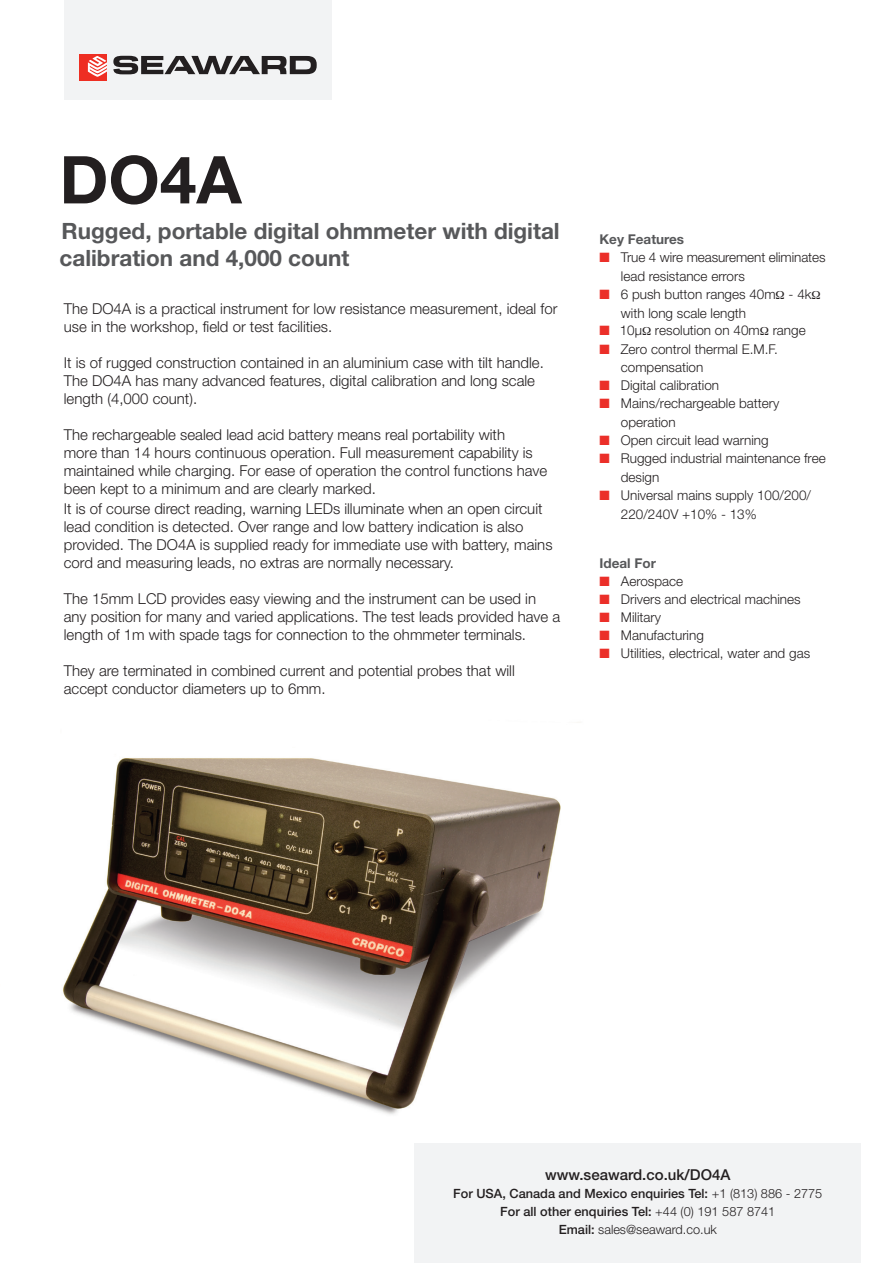
<style>
.page{position:relative;width:893px;height:1263px;background:#fff}
.page>*{position:absolute;margin:0;border:0;box-sizing:border-box;transform-origin:0 0}
.t1{font:700 66px "Helvetica Neue";color:#231f20}
.t2{font:700 22.5px/27px "Helvetica Neue";color:#57585a}
.t3{font:300 15px/18px "Helvetica Neue";color:#231f20}
.t4{font:500 15px "Helvetica Neue";color:#231f20}
.t5{font:300 13.5px/18.6px "Helvetica Neue";color:#231f20}
.t6{font:700 13.5px "Helvetica Neue";color:#57585a}
.t7{font:500 12.75px/18px "Helvetica Neue";color:#231f20;text-align:center}
.s1{font-family:"Helvetica Neue LT"}
.s2{color:#eb2f29}
.s3{font-weight:300}
</style>
<div class="page">
<img style="left:62px;top:758px;width:560px;height:387px">
<div style="left:64px;top:0;width:268px;height:100px;background:#f2f3f4"></div>
<div style="left:79px;top:54px;width:28px;height:27px;background:#ee2e22"></div>
<svg style="left:88px;top:56px;width:19px;height:21px"></svg>
<svg style="left:113px;top:56px;width:204px;height:18px"></svg>
<div style="left:415px;top:1144px;width:446px;height:119px;background:#f2f3f4"></div>
<h1 class="t1" style="left:60px;top:139px;width:184px">DO4A</h1>
<h2 class="t2" style="left:60px;top:217px;width:502px">Rugged, portable digital ohmmeter <span class="s1">with</span> digital calibration and 4,000 count</h2>
<p class="t3" style="left:64px;top:299px;width:495px">The DO4A is a practical instrument for low resistance measurement, ideal for use in the workshop, field or test facilities.</p>
<p class="t3" style="left:64px;top:353px;width:482px">It is of rugged construction contained in an aluminium case with tilt handle.<br>The DO4A has many advanced features, digital calibration and long scale length (4,000 count).</p>
<p class="t3" style="left:64px;top:425px;width:485px">The rechargeable sealed lead acid battery means real portability with<br>more than 14 hours continuous operation. Full measurement capability is maintained while charging. For ease of operation the control functions have been kept to a minimum and are clearly marked.</p>
<p class="t3" style="left:64px;top:499px;width:490px">It is of course direct reading, warning LEDs illuminate when an open circuit lead condition is detected. Over range and low battery indication is also provided. The DO4A is supplied ready for immediate use with battery, mains cord and measuring leads, no extras are normally necessary.</p>
<p class="t3" style="left:64px;top:589px;width:498px">The 15mm LCD provides easy viewing and the instrument can be used in any position for many and varied applications. The test leads provided have a length of 1m with spade tags for connection to the ohmmeter terminals.</p>
<p class="t3" style="left:64px;top:661px;width:452px">They are terminated in combined current and potential probes that will accept conductor diameters up to 6mm.</p>
<p class="t6" style="left:600px;top:231px;width:86px">Key Features</p>
<p class="t5" style="left:621px;top:247px;width:206px;line-height:19.2px;text-indent:-21px"><span class="s2">■</span> True 4 wire measurement eliminates lead resistance errors</p>
<p class="t5" style="left:621px;top:284px;width:192px;text-indent:-21px"><span class="s2">■</span> 6 push button ranges 40m - 4k with long scale length</p>
<p class="t5" style="left:600px;top:321px;width:208px"><span class="s2">■</span> 10μ resolution on 40m range</p>
<p class="t5" style="left:621px;top:339px;width:159px;text-indent:-21px"><span class="s2">■</span> Zero control thermal E.M.F. compensation</p>
<p class="t5" style="left:600px;top:376px;width:121px"><span class="s2">■</span> Digital calibration</p>
<p class="t5" style="left:621px;top:394px;width:160px;text-indent:-21px"><span class="s2">■</span> Mains/rechargeable battery operation</p>
<p class="t5" style="left:600px;top:430px;width:171px"><span class="s2">■</span> Open circuit lead warning</p>
<p class="t5" style="left:621px;top:448px;width:207px;text-indent:-21px"><span class="s2">■</span> Rugged industrial maintenance free design</p>
<p class="t5" style="left:621px;top:485px;width:192px;line-height:19.8px;text-indent:-21px"><span class="s2">■</span> Universal mains supply 100/200/<br>220/240V +10% - 13%</p>
<p class="t6" style="left:600px;top:555px;width:58px">Ideal For</p>
<p class="t5" style="left:600px;top:571px;width:85px"><span class="s2">■</span> Aerospace</p>
<p class="t5" style="left:600px;top:589px;width:203px"><span class="s2">■</span> Drivers and electrical machines</p>
<p class="t5" style="left:600px;top:607px;width:63px"><span class="s2">■</span> Military</p>
<p class="t5" style="left:600px;top:625px;width:106px"><span class="s2">■</span> Manufacturing</p>
<p class="t5" style="left:600px;top:643px;width:212px"><span class="s2">■</span> Utilities, electrical, water and gas</p>
<p class="t4" style="left:545px;top:1165px;width:187px">www.seaward.co.uk/DO4A</p>
<p class="t7" style="left:453px;top:1184px;width:371px">For USA, Canada and Mexico enquiries Tel: <span class="s3">+1 (813) 886 - 2775<br></span>For all other enquiries Tel: <span class="s3">+44 (0) 191 587 8741<br></span>Email: <span class="s3">sales@seaward.co.uk</span></p>
</div>
